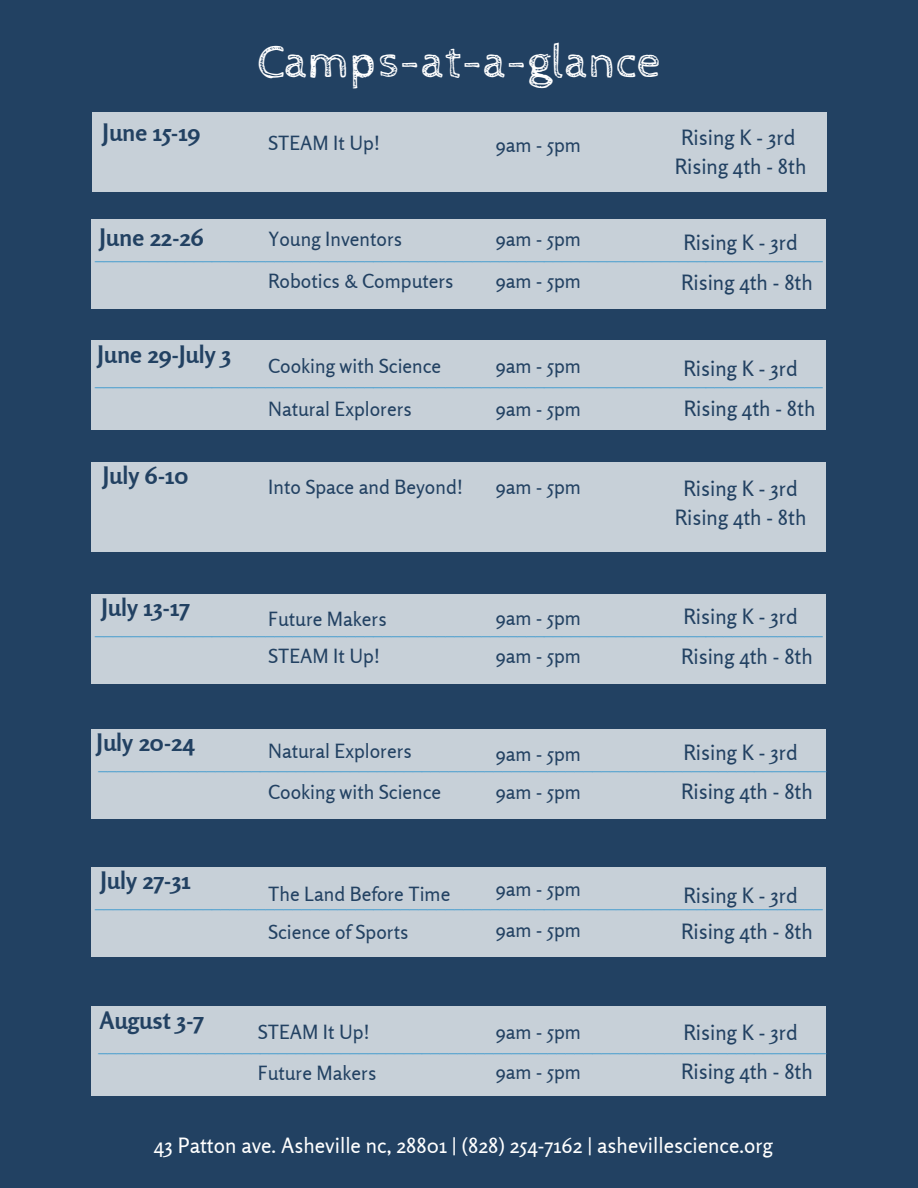
<style>
.page{position:relative;width:918px;height:1188px;background:#224162}
.page>*{position:absolute;margin:0;border:0;box-sizing:border-box;transform-origin:0 0}
.t1{font:47.25px "Cabin Sketch";color:#fff}
.t2{font:700 24px "Rosario";color:#224162}
.t3{font:21px/29.2px "Rosario";color:#224162;text-align:center}
.t4{font:21px "Rosario";color:#fff}
.t5{font:19.5px/38.7px "Rosario";color:#224162}
.t6{font:18px "Rosario";color:#59a4d0}
</style>
<div class="page">
<div style="left:92px;top:112px;width:734px;height:80px;background:#c7d0d8"></div>
<div style="left:92px;top:219px;width:734px;height:90px;background:#c7d0d8"></div>
<div style="left:92px;top:340px;width:734px;height:90px;background:#c7d0d8"></div>
<div style="left:92px;top:462px;width:734px;height:90px;background:#c7d0d8"></div>
<div style="left:92px;top:594px;width:734px;height:90px;background:#c7d0d8"></div>
<div style="left:92px;top:729px;width:734px;height:90px;background:#c7d0d8"></div>
<div style="left:92px;top:867px;width:734px;height:90px;background:#c7d0d8"></div>
<div style="left:92px;top:1006px;width:734px;height:90px;background:#c7d0d8"></div>
<h2 class="t2" style="left:103px;top:117px;width:99px">June 15-19</h2>
<h1 class="t1" style="left:258px;top:36px;width:404px">Camps-at-a-glance</h1>
<p class="t5" style="left:268px;top:124px;width:114px">STEAM It Up!</p>
<p class="t5" style="left:495px;top:125px;width:87px">9am - 5pm</p>
<p class="t3" style="left:675px;top:123px;width:133px">Rising K - 3rd<br>Rising 4th - 8th</p>
<h2 class="t2" style="left:100px;top:222px;width:106px">June 22-26</h2>
<p class="t5" style="left:268px;top:220px;width:136px">Young Inventors</p>
<p class="t5" style="left:495px;top:220px;width:87px">9am - 5pm</p>
<p class="t5" style="left:268px;top:261px;width:187px">Robotics &amp; Computers</p>
<p class="t5" style="left:495px;top:261px;width:87px">9am - 5pm</p>
<p class="t3" style="left:681px;top:223px;width:133px;line-height:39.6px;text-align:left">Rising K - 3rd<br>Rising 4th - 8th</p>
<p class="t6" style="left:95px;top:242px;width:729px">_________________________________________________________________________________</p>
<h2 class="t2" style="left:97px;top:339px;width:135px">June 29-July 3</h2>
<p class="t5" style="left:268px;top:346px;width:175px">Cooking with Science</p>
<p class="t5" style="left:495px;top:346px;width:87px">9am - 5pm</p>
<p class="t3" style="left:683px;top:354px;width:116px">Rising K - 3rd</p>
<p class="t5" style="left:268px;top:389px;width:145px">Natural Explorers</p>
<p class="t5" style="left:495px;top:389px;width:87px">9am - 5pm</p>
<p class="t3" style="left:684px;top:394px;width:133px">Rising 4th - 8th</p>
<p class="t6" style="left:95px;top:368px;width:729px">_________________________________________________________________________________</p>
<h2 class="t2" style="left:103px;top:460px;width:87px">July 6-10</h2>
<p class="t5" style="left:268px;top:467px;width:197px">Into Space and Beyond!</p>
<p class="t5" style="left:495px;top:467px;width:87px">9am - 5pm</p>
<p class="t3" style="left:675px;top:473px;width:133px">Rising K - 3rd<br>Rising 4th - 8th</p>
<h2 class="t2" style="left:101px;top:593px;width:90px">July 13-17</h2>
<p class="t5" style="left:268px;top:600px;width:120px">Future Makers</p>
<p class="t3" style="left:683px;top:601px;width:116px">Rising K - 3rd</p>
<p class="t5" style="left:268px;top:637px;width:114px">STEAM It Up!</p>
<p class="t3" style="left:681px;top:642px;width:133px">Rising 4th - 8th</p>
<p class="t5" style="left:495px;top:598px;width:87px">9am - 5pm<br>9am - 5pm</p>
<p class="t6" style="left:95px;top:617px;width:729px">_________________________________________________________________________________</p>
<h2 class="t2" style="left:97px;top:728px;width:99px">July 20-24</h2>
<p class="t5" style="left:268px;top:732px;width:145px">Natural Explorers</p>
<p class="t5" style="left:495px;top:734px;width:87px">9am - 5pm</p>
<p class="t3" style="left:683px;top:738px;width:116px">Rising K - 3rd</p>
<p class="t5" style="left:268px;top:773px;width:175px">Cooking with Science</p>
<p class="t5" style="left:495px;top:773px;width:87px">9am - 5pm</p>
<p class="t3" style="left:681px;top:777px;width:133px">Rising 4th - 8th</p>
<p class="t6" style="left:99px;top:752px;width:729px">_________________________________________________________________________________</p>
<h2 class="t2" style="left:100px;top:865px;width:92px">July 27-31</h2>
<p class="t5" style="left:268px;top:875px;width:184px;line-height:37.3px">The Land Before Time<br>Science of Sports</p>
<p class="t5" style="left:495px;top:869px;width:87px;line-height:40.5px">9am - 5pm<br>9am - 5pm</p>
<p class="t3" style="left:681px;top:878px;width:133px;line-height:35.4px;text-align:left">Rising K - 3rd<br>Rising 4th - 8th</p>
<p class="t6" style="left:95px;top:890px;width:729px">_________________________________________________________________________________</p>
<h2 class="t2" style="left:99px;top:1005px;width:106px">August 3-7</h2>
<p class="t6" style="left:99px;top:1034px;width:729px">_________________________________________________________________________________</p>
<p class="t5" style="left:258px;top:1012px;width:114px">STEAM It Up!</p>
<p class="t5" style="left:495px;top:1012px;width:87px">9am - 5pm</p>
<p class="t3" style="left:683px;top:1018px;width:116px">Rising K - 3rd</p>
<p class="t5" style="left:258px;top:1054px;width:120px">Future Makers</p>
<p class="t5" style="left:495px;top:1053px;width:87px">9am - 5pm</p>
<p class="t3" style="left:681px;top:1057px;width:133px">Rising 4th - 8th</p>
<p class="t4" style="left:154px;top:1132px;width:620px">43 Patton ave. Asheville nc, 28801 | (828) 254-7162 | ashevillescience.org</p>
</div>
